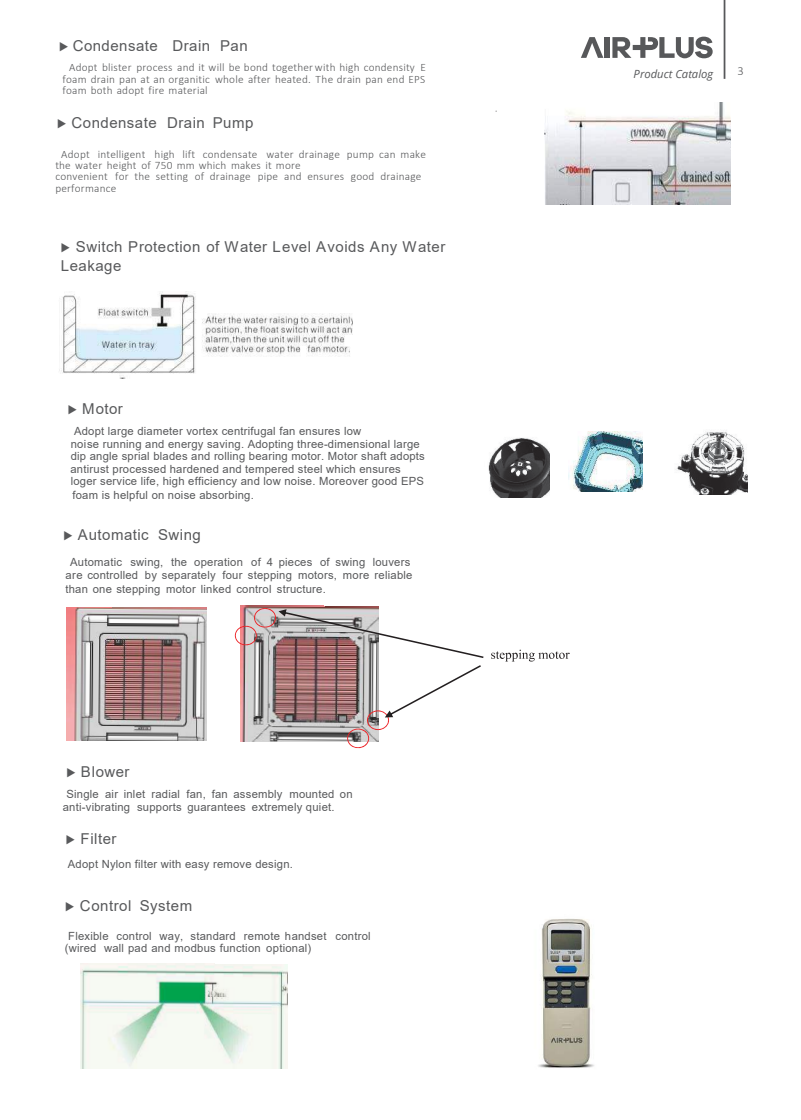
<style>
.page{position:relative;width:801px;height:1120px;background:#fff}
.page>*{position:absolute;margin:0;border:0;box-sizing:border-box;transform-origin:0 0}
.t1{font:15px/18.9px "Arial";letter-spacing:.03em;color:#58595b}
.t2{font:300 12.5px "Calibri";color:#57585a}
.t3{font:11.25px/12.5px "Arial";letter-spacing:.02em;color:#58595b}
.t4{font:300 11.25px/11.2px "Calibri";letter-spacing:.02em;color:#58595b}
.t5{font:italic 11.25px "Open Sans";color:#58595b}
.s1{font-family:"Proxima Nova";font-weight:600}
</style>
<div class="page">
<hr style="left:723px;top:0;width:2px;height:79px;background:#57585a">
<div style="left:605px;top:37px;width:5px;height:21px;background:#57585a"></div>
<svg style="left:612px;top:37px;width:100px;height:21px"></svg>
<svg style="left:581px;top:37px;width:22px;height:21px"></svg>
<img style="left:544px;top:103px;width:187px;height:101px">
<img style="left:59px;top:291px;width:293px;height:87px">
<img style="left:568px;top:431px;width:75px;height:60px">
<img style="left:675px;top:432px;width:72px;height:63px">
<img style="left:488px;top:438px;width:61px;height:59px">
<img style="left:66px;top:607px;width:141px;height:133px">
<img style="left:240px;top:658px;width:138px;height:83px">
<svg style="left:347px;top:665px;width:134px;height:84px"></svg>
<svg style="left:491px;top:650px;width:79px;height:11px"></svg>
<svg style="left:235px;top:605px;width:248px;height:53px"></svg>
<img style="left:80px;top:963px;width:208px;height:105px">
<img style="left:538px;top:918px;width:56px;height:150px">
<h1 class="t1" style="left:59px;top:36px;width:190px"><span class="s1">⊲</span> Condensate Drain Pan</h1>
<p class="t4" style="left:63px;top:63px;width:365px;text-align:justify;text-indent:7px">Adopt blister process and it will be bond together with high condensity E foam drain pan at an organitic whole after heated. The drain pan end EPS foam both adopt fire material</p>
<h1 class="t1" style="left:57px;top:113px;width:198px"><span class="s1">⊲</span> Condensate Drain Pump</h1>
<p class="t4" style="left:55px;top:149px;width:372px;text-indent:6px">Adopt intelligent high lift condensate water drainage pump can make the water height of 750 mm which makes it more</p>
<p class="t4" style="left:55px;top:172px;width:368px">convenient for the setting of drainage pipe and ensures good drainage performance</p>
<h1 class="t1" style="left:61px;top:237px;width:386px"><span class="s1">⊲</span> Switch Protection of Water Level Avoids Any Water<br>Leakage</h1>
<h1 class="t1" style="left:68px;top:399px;width:57px"><span class="s1">⊲</span> Motor</h1>
<p class="t3" style="left:70px;top:425px;width:356px;text-indent:4px">Adopt large diameter vortex centrifugal fan ensures low<br>noise running and energy saving. Adopting three-dimensional large dip angle sprial blades and rolling bearing motor. Motor shaft adopts antirust processed hardened and tempered steel which ensures loger service life, high efficiency and low noise. Moreover good EPS</p>
<p class="t3" style="left:72px;top:489px;width:183px">foam is helpful on noise absorbing.</p>
<h1 class="t1" style="left:63px;top:525px;width:139px"><span class="s1">⊲</span> Automatic Swing</h1>
<p class="t3" style="left:66px;top:556px;width:348px;text-align:center">Automatic swing, the operation of 4 pieces of swing louvers are controlled by separately four stepping motors, more reliable</p>
<p class="t3" style="left:65px;top:583px;width:262px">than one stepping motor linked control structure.</p>
<h1 class="t1" style="left:67px;top:762px;width:65px"><span class="s1">⊲</span> Blower</h1>
<p class="t3" style="left:63px;top:788px;width:291px;text-indent:4px">Single air inlet radial fan, fan assembly mounted on anti-vibrating supports guarantees extremely quiet.</p>
<h1 class="t1" style="left:66px;top:829px;width:52px"><span class="s1">⊲</span> Filter</h1>
<p class="t3" style="left:68px;top:858px;width:227px">Adopt Nylon filter with easy remove design.</p>
<h1 class="t1" style="left:65px;top:896px;width:128px"><span class="s1">⊲</span> Control System</h1>
<p class="t3" style="left:65px;top:929px;width:307px;text-indent:4px">Flexible control way, standard remote handset control (wired wall pad and modbus function optional)</p>
<p class="t5" style="left:633px;top:66px;width:81px">Product Catalog</p>
<p class="t2" style="left:737px;top:65px;width:8px">3</p>
</div>
